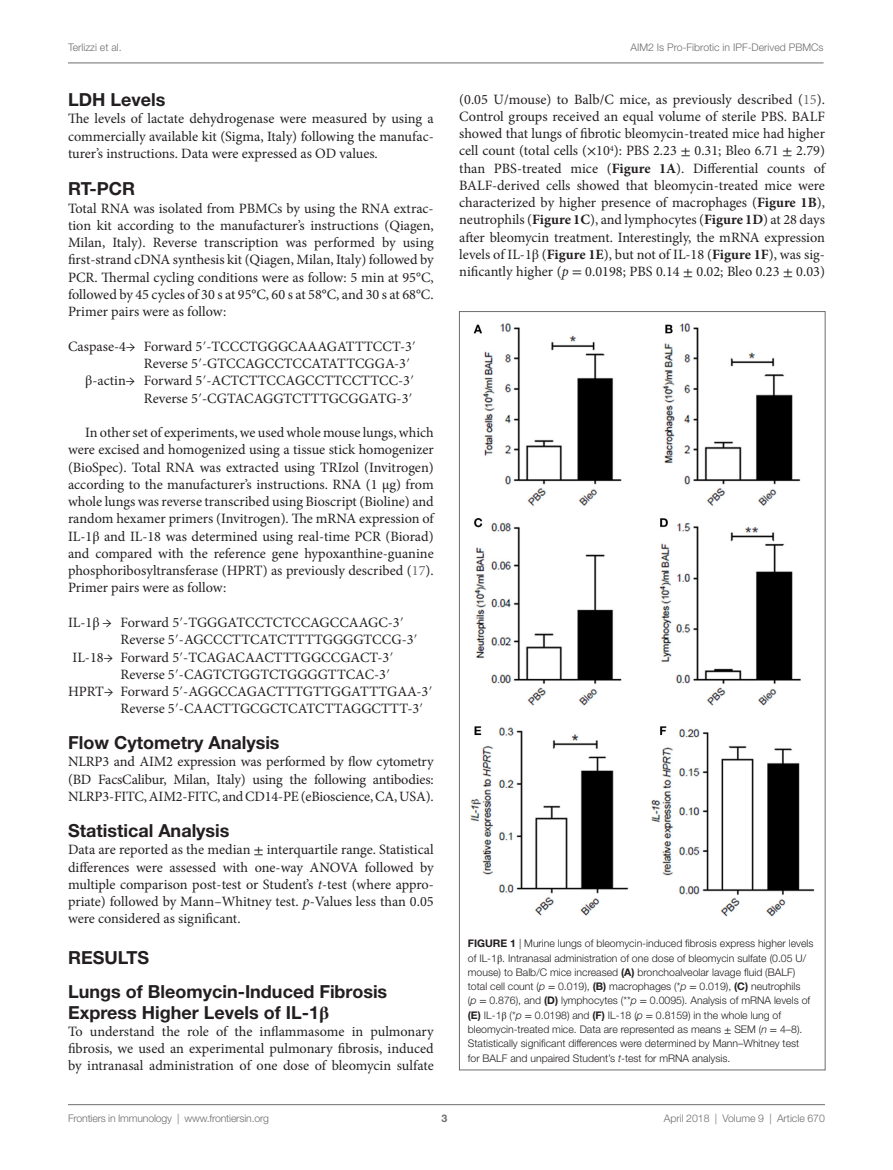
<style>
.page{position:relative;width:893px;height:1170px;background:#fff}
.page>*{position:absolute;margin:0;border:0;box-sizing:border-box;transform-origin:0 0}
.t1{font:700 18px/33.8px "Helvetica Neue LT Std";color:#231f20}
.t2{font:14.25px/17.2px "Minion Pro";color:#231f20;text-align:justify}
.t3{font:300 10.5px/14.2px "Helvetica Neue LT Std";color:#231f20}
.t4{font:300 10.5px "Helvetica Neue LT Std";color:#6c6d70}
.t5{font:700 10.5px "Helvetica Neue LT Std";color:#6c6d70}
.s1{font-weight:700;font-stretch:condensed}
.s2{font-family:"STIX General"}
.s3{color:#6c6d70}
.s4{font-style:italic}
.s5{font-weight:700}
.s6{font-family:"STIX General";font-weight:400}
</style>
<div class="page">
<img style="left:470px;top:323px;width:345px;height:594px">
<hr style="left:68px;top:1104px;width:757px;height:1px;background:#6c6d70">
<hr style="left:68px;top:63px;width:756px;height:1px;background:#6c6d70">
<p class="t4" style="left:68px;top:41px;width:55px">Terlizzi et al.</p>
<p class="t4" style="left:630px;top:41px;width:195px">AIM2 Is Pro-Fibrotic in IPF-Derived PBMCs</p>
<p class="t1" style="left:68px;top:82px;width:99px">LDH Levels</p>
<p class="t2" style="left:68px;top:110px;width:367px">The levels of lactate dehydrogenase were measured by using a commercially available kit (Sigma, Italy) following the manufac&shy;turer’s instructions. Data were expressed as OD values.</p>
<p class="t1" style="left:68px;top:172px;width:55px">RT-PCR</p>
<p class="t2" style="left:68px;top:199px;width:367px">Total RNA was isolated from PBMCs by using the RNA extrac&shy;tion kit according to the manufacturer’s instructions (Qiagen, Milan, Italy). Reverse transcription was performed by using first-strand cDNA synthesis kit (Qiagen, Milan, Italy) followed by PCR. Thermal cycling conditions were as follow: 5 min at 95°C, followed by 45 cycles of 30 s at 95°C, 60 s at 58°C, and 30 s at 68°C.<br>Primer pairs were as follow:</p>
<p class="t2" style="left:68px;top:337px;width:349px">Caspase-4<span class="s1">→</span> Forward 5<span class="s2">′</span>-TCCCTGGGCAAAGATTTCCT-3<span class="s2">′</span></p>
<p class="t2" style="left:144px;top:355px;width:268px">Reverse 5<span class="s2">′</span>-GTCCAGCCTCCATATTCGGA-3<span class="s2">′</span></p>
<p class="t2" style="left:85px;top:372px;width:330px"><span class="s2">β</span>-actin<span class="s1">→</span> Forward 5<span class="s2">′</span>-ACTCTTCCAGCCTTCCTTCC-3<span class="s2">′</span></p>
<p class="t2" style="left:144px;top:389px;width:270px">Reverse 5<span class="s2">′</span>-CGTACAGGTCTTTGCGGATG-3<span class="s2">′</span></p>
<p class="t2" style="left:68px;top:424px;width:367px;text-indent:17px">In other set of experiments, we used whole mouse lungs, which were excised and homogenized using a tissue stick homogenizer (BioSpec). Total RNA was extracted using TRIzol (Invitrogen) according to the manufacturer’s instructions. RNA (1 µg) from whole lungs was reverse transcribed using Bioscript (Bioline) and random hexamer primers (Invitrogen). The mRNA expression of IL-1<span class="s2">β</span> and IL-18 was determined using real-time PCR (Biorad) and compared with the reference gene hypoxanthine-guanine phosphoribosyltransferase (HPRT) as previously described (<span class="s3">17</span>).<br>Primer pairs were as follow:</p>
<p class="t2" style="left:68px;top:614px;width:337px">IL-1<span class="s2">β</span> <span class="s1">→</span> Forward 5<span class="s2">′</span>-TGGGATCCTCTCCAGCCAAGC-3<span class="s2">′</span></p>
<p class="t2" style="left:121px;top:631px;width:299px">Reverse 5<span class="s2">′</span>-AGCCCTTCATCTTTTGGGGTCCG-3<span class="s2">′</span></p>
<p class="t2" style="left:73px;top:648px;width:323px">IL-18<span class="s1">→</span> Forward 5<span class="s2">′</span>-TCAGACAACTTTGGCCGACT-3<span class="s2">′</span></p>
<p class="t2" style="left:121px;top:665px;width:271px">Reverse 5<span class="s2">′</span>-CAGTCTGGTCTGGGGTTCAC-3<span class="s2">′</span></p>
<p class="t2" style="left:68px;top:683px;width:366px">HPRT<span class="s1">→</span> Forward 5<span class="s2">′</span>-AGGCCAGACTTTGTTGGATTTGAA-3<span class="s2">′</span></p>
<p class="t2" style="left:121px;top:700px;width:304px">Reverse 5<span class="s2">′</span>-CAACTTGCGCTCATCTTAGGCTTT-3<span class="s2">′</span></p>
<p class="t1" style="left:68px;top:725px;width:213px">Flow Cytometry Analysis</p>
<p class="t2" style="left:68px;top:753px;width:367px">NLRP3 and AIM2 expression was performed by flow cytometry (BD FacsCalibur, Milan, Italy) using the following antibodies:<br>NLRP3-FITC, AIM2-FITC, and CD14-PE (eBioscience, CA, USA).</p>
<p class="t1" style="left:68px;top:813px;width:163px">Statistical Analysis</p>
<p class="t2" style="left:68px;top:841px;width:367px">Data are reported as the median <span class="s2">±</span> interquartile range. Statistical differences were assessed with one-way ANOVA followed by multiple comparison post-test or Student’s <span class="s4">t</span>-test (where appro&shy;priate) followed by Mann–Whitney test. <span class="s4">p</span>-Values less than 0.05 were considered as significant.</p>
<p class="t1" style="left:68px;top:940px;width:13px">RES</p>
<p class="t1" style="left:68px;top:940px;width:321px;text-indent:36px">ULTS<br>Lungs of Bleomycin-Induced Fibrosis</p>
<p class="t1" style="left:68px;top:994px;width:263px">Express Higher Levels of IL-1<span class="s2">β</span></p>
<p class="t2" style="left:68px;top:1022px;width:367px">To understand the role of the inflammasome in pulmonary fibrosis, we used an experimental pulmonary fibrosis, induced by intranasal administration of one dose of bleomycin sulfate</p>
<p class="t2" style="left:459px;top:90px;width:367px">(0.05 U/mouse) to Balb/C mice, as previously described (<span class="s3">15</span>).<br>Control groups received an equal volume of sterile PBS. BALF showed that lungs of fibrotic bleomycin-treated mice had higher cell count (total cells (<span class="s2">×</span>10<sup>4</sup>): PBS 2.23 <span class="s2">±</span> 0.31; Bleo 6.71 <span class="s2">±</span> 2.79) than PBS-treated mice (<span class="s5">Figure 1A</span>). Differential counts of BALF-derived cells showed that bleomycin-treated mice were characterized by higher presence of macrophages (<span class="s5">Figure 1B</span>), neutrophils (<span class="s5">Figure 1C</span>), and lymphocytes (<span class="s5">Figure 1D</span>) at 28 days after bleomycin treatment. Interestingly, the mRNA expression levels of IL-1<span class="s2">β</span> (<span class="s5">Figure 1E</span>), but not of IL-18 (<span class="s5">Figure 1F</span>), was sig&shy;nificantly higher (<span class="s4">p</span> <span class="s2">=</span> 0.0198; PBS 0.14 <span class="s2">±</span> 0.02; Bleo 0.23 <span class="s2">±</span> 0.03)</p>
<p class="t3" style="left:468px;top:936px;width:347px"><span class="s5">Figure 1</span> | Murine lungs of bleomycin-induced fibrosis express higher levels of IL-1<span class="s6">β</span>. Intranasal administration of one dose of bleomycin sulfate (0.05 U/ mouse) to Balb/C mice increased <span class="s5">(A)</span> bronchoalveolar lavage fluid (BALF) total cell count (<span class="s4">p</span> <span class="s6">=</span> 0.019), <span class="s5">(B)</span> macrophages (*<span class="s4">p</span> <span class="s6">=</span> 0.019), <span class="s5">(C)</span> neutrophils<br>(<span class="s4">p</span> <span class="s6">=</span> 0.876), and <span class="s5">(D)</span> lymphocytes (**<span class="s4">p</span> <span class="s6">=</span> 0.0095). Analysis of mRNA levels of <span class="s5">(E)</span> IL-1<span class="s6">β</span> (*<span class="s4">p</span> <span class="s6">=</span> 0.0198) and <span class="s5">(F)</span> IL-18 (<span class="s4">p</span> <span class="s6">=</span> 0.8159) in the whole lung of bleomycin-treated mice. Data are represented as means <span class="s6">±</span> SEM (<span class="s4">n</span> <span class="s6">=</span> 4–8).<br>Statistically significant differences were determined by Mann–Whitney test for BALF and unpaired Student’s <span class="s4">t</span>-test for mRNA analysis.</p>
<p class="t4" style="left:68px;top:1111px;width:203px">Frontiers in Immunology | www.frontiersin.org</p>
<p class="t4" style="left:664px;top:1111px;width:163px">April 2018 | Volume 9 | Article 670</p>
<p class="t5" style="left:441px;top:1111px;width:7px">3</p>
</div>
